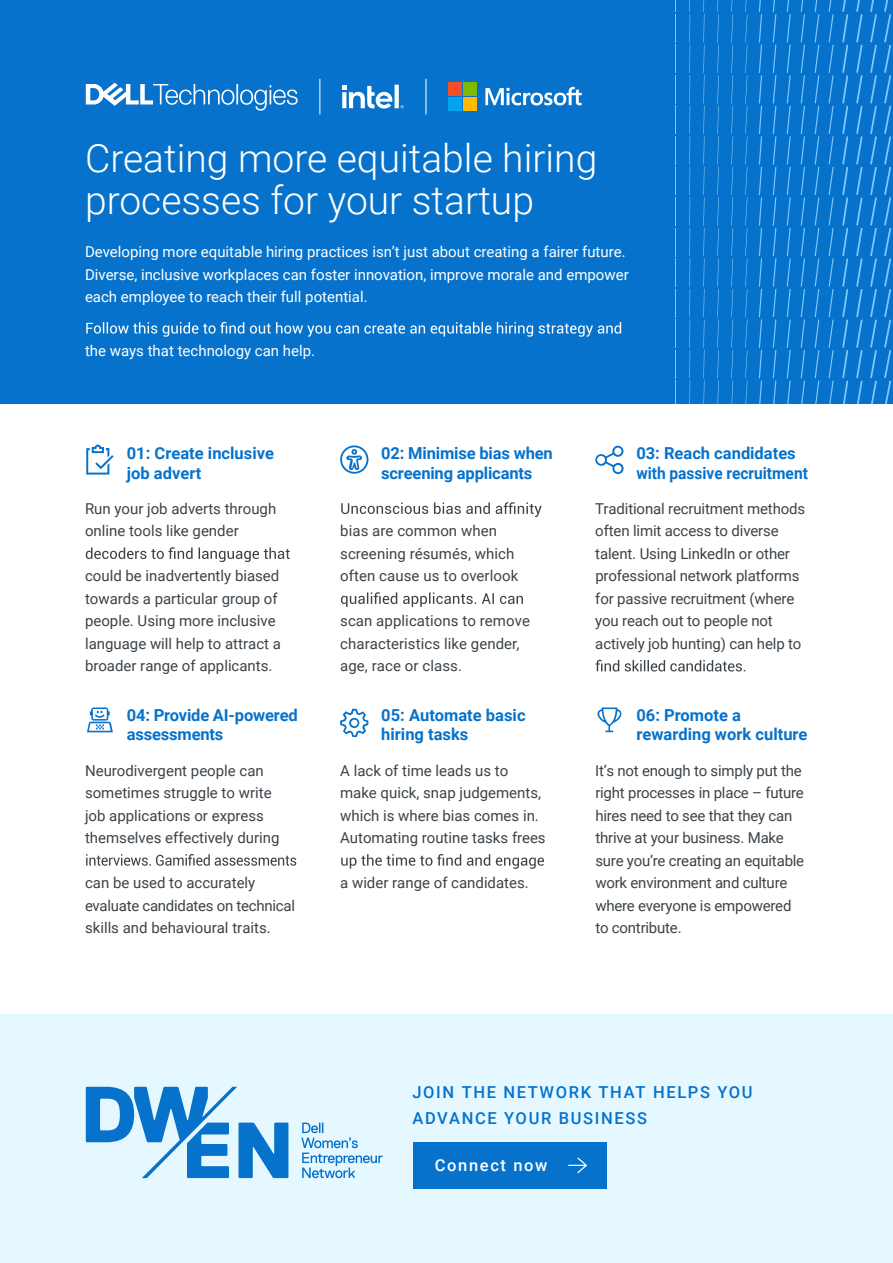
<style>
.page{position:relative;width:893px;height:1263px;background:#fff}
.page>*{position:absolute;margin:0;border:0;box-sizing:border-box;transform-origin:0 0}
.t1{font:300 39px/42px "Roboto";color:#fff}
.t2{font:700 16.5px/19.8px "Roboto";color:#0672cb}
.t3{font:500 16.5px/25.8px "Roboto";letter-spacing:.1em;color:#0672cb}
.t4{font:500 16.5px "Roboto";letter-spacing:.1em;color:#fff}
.t5{font:15px/22.5px "Roboto";color:#3b4349}
.t6{font:15px/22.5px "Roboto";color:#fff}
</style>
<div class="page">
<div style="left:0;top:1014px;width:893px;height:249px;background:#e5f8ff"></div>
<svg style="left:86px;top:1087px;width:297px;height:91px"></svg>
<div style="left:414px;top:1142px;width:193px;height:46px;background:#0672cb"></div>
<svg style="left:568px;top:1157px;width:19px;height:16px"></svg>
<div style="left:0;top:0;width:893px;height:404px;background:#0672cb"></div>
<svg style="left:703px;top:0;width:2px;height:404px"></svg>
<svg style="left:731px;top:0;width:2px;height:404px"></svg>
<svg style="left:675px;top:0;width:1px;height:404px"></svg>
<svg style="left:870px;top:0;width:7px;height:404px"></svg>
<svg style="left:842px;top:0;width:6px;height:404px"></svg>
<svg style="left:787px;top:0;width:4px;height:404px"></svg>
<svg style="left:815px;top:0;width:4px;height:404px"></svg>
<svg style="left:759px;top:0;width:3px;height:404px"></svg>
<svg style="left:717px;top:0;width:2px;height:404px"></svg>
<svg style="left:745px;top:0;width:2px;height:404px"></svg>
<svg style="left:689px;top:0;width:1px;height:404px"></svg>
<svg style="left:884px;top:0;width:7px;height:404px"></svg>
<svg style="left:856px;top:0;width:7px;height:404px"></svg>
<svg style="left:801px;top:0;width:4px;height:404px"></svg>
<svg style="left:829px;top:0;width:5px;height:404px"></svg>
<svg style="left:773px;top:0;width:3px;height:404px"></svg>
<svg style="left:86px;top:322px;width:535px;height:15px"></svg>
<svg style="left:86px;top:83px;width:212px;height:28px"></svg>
<svg style="left:86px;top:854px;width:210px;height:12px"></svg>
<svg style="left:341px;top:854px;width:203px;height:15px"></svg>
<svg style="left:86px;top:547px;width:204px;height:15px"></svg>
<svg style="left:341px;top:502px;width:201px;height:15px"></svg>
<svg style="left:341px;top:592px;width:182px;height:15px"></svg>
<svg style="left:595px;top:660px;width:150px;height:11px"></svg>
<svg style="left:86px;top:445px;width:28px;height:29px"></svg>
<svg style="left:340px;top:445px;width:28px;height:29px"></svg>
<svg style="left:595px;top:446px;width:29px;height:28px"></svg>
<svg style="left:87px;top:707px;width:26px;height:25px"></svg>
<svg style="left:340px;top:709px;width:28px;height:28px"></svg>
<svg style="left:597px;top:707px;width:24px;height:25px"></svg>
<svg style="left:342px;top:85px;width:62px;height:24px"></svg>
<svg style="left:485px;top:87px;width:97px;height:18px"></svg>
<div style="left:448px;top:82px;width:14px;height:14px;background:#f25022"></div>
<div style="left:463px;top:82px;width:14px;height:14px;background:#7fba00"></div>
<div style="left:448px;top:97px;width:14px;height:14px;background:#00a4ef"></div>
<div style="left:463px;top:97px;width:14px;height:14px;background:#ffb900"></div>
<hr style="left:320px;top:79px;width:1px;height:35px;background:#fff">
<hr style="left:426px;top:79px;width:1px;height:35px;background:#fff">
<h1 class="t1" style="left:85px;top:135px;width:514px">Creating more equitable hiring processes for your startup</h1>
<p class="t6" style="left:85px;top:240px;width:545px">Developing more equitable hiring practices isn’t just about creating a fairer future.<br>Diverse, inclusive workplaces can foster innovation, improve morale and empower each employee to reach their full potential.</p>
<p class="t6" style="left:85px;top:339px;width:232px">the ways that technology can help.</p>
<p class="t2" style="left:127px;top:442px;width:149px">01: Create inclusive job advert</p>
<p class="t5" style="left:85px;top:497px;width:193px">Run your job adverts through online tools like gender</p>
<p class="t5" style="left:85px;top:564px;width:197px">could be inadvertently biased towards a particular group of people. Using more inclusive language will help to attract a broader range of applicants.</p>
<p class="t2" style="left:127px;top:704px;width:172px">04: Provide AI-powered assessments</p>
<p class="t5" style="left:85px;top:758px;width:196px">Neurodivergent people can sometimes struggle to write job applications or express themselves effectively during</p>
<p class="t5" style="left:85px;top:871px;width:211px">can be used to accurately evaluate candidates on technical skills and behavioural traits.</p>
<p class="t2" style="left:381px;top:442px;width:173px">02: Minimise bias when screening applicants</p>
<p class="t5" style="left:340px;top:519px;width:180px">bias are common when screening résumés, which often cause us to overlook</p>
<p class="t5" style="left:340px;top:609px;width:191px">scan applications to remove characteristics like gender, age, race or class.</p>
<p class="t2" style="left:381px;top:704px;width:146px">05: Automate basic hiring tasks</p>
<p class="t5" style="left:340px;top:758px;width:207px">A lack of time leads us to make quick, snap judgements, which is where bias comes in.<br>Automating routine tasks frees</p>
<p class="t5" style="left:340px;top:871px;width:190px">a wider range of candidates.</p>
<p class="t2" style="left:636px;top:442px;width:173px">03: Reach candidates with passive recruitment</p>
<p class="t5" style="left:595px;top:497px;width:211px">Traditional recruitment methods often limit access to diverse talent. Using LinkedIn or other professional network platforms for passive recruitment (where you reach out to people not actively job hunting) can help to</p>
<p class="t2" style="left:636px;top:704px;width:173px">06: Promote a rewarding work culture</p>
<p class="t5" style="left:595px;top:758px;width:210px">It’s not enough to simply put the right processes in place – future hires need to see that they can thrive at your business. Make sure you’re creating an equitable work environment and culture where everyone is empowered to contribute.</p>
<p class="t3" style="left:412px;top:1078px;width:342px">JOIN THE NETWORK THAT HELPS YOU<br>ADVANCE YOUR BUSINESS</p>
<p class="t4" style="left:435px;top:1154px;width:114px">Connect now</p>
</div>
